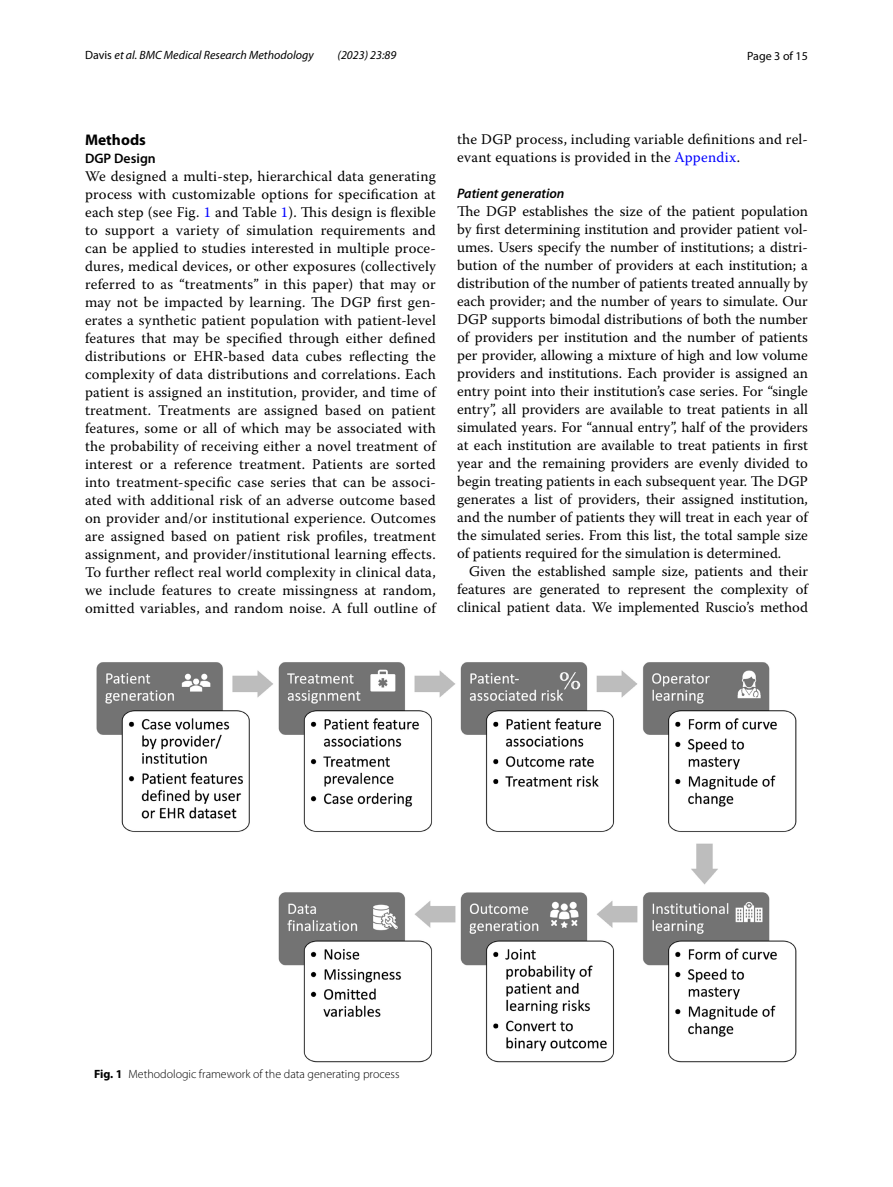
<style>
.page{position:relative;width:893px;height:1187px;background:#fff}
.page>*{position:absolute;margin:0;border:0;box-sizing:border-box;transform-origin:0 0}
.t1{font:700 15.45px "Myriad Pro";color:#000}
.t2{font:14.7px/18px "Warnock Pro";letter-spacing:.015em;color:#000;text-align:justify}
.t3{font:italic 600 13.8px "Myriad Pro";color:#000}
.t4{font:600 13.8px "Myriad Pro";color:#000}
.t5{font:300 12px "Myriad Pro";color:#000}
.t6{font:italic 12px "Myriad Pro";color:#000}
.t7{font:12px "Myriad Pro";color:#000}
.s1{font-style:normal}
.s2{color:#00f}
.s3{font-weight:700}
</style>
<div class="page">
<img style="left:96px;top:662px;width:701px;height:400px">
<p class="t6" style="left:85px;top:48px;width:230px"><span class="s1">Davis</span> et al. BMC Medical Research Methodology</p>
<p class="t6" style="left:338px;top:48px;width:60px">(2023) 23:89</p>
<p class="t7" style="left:747px;top:48px;width:62px">Page 3 of 15</p>
<p class="t1" style="left:85px;top:129px;width:62px">Methods</p>
<p class="t4" style="left:85px;top:149px;width:72px">DGP Design</p>
<p class="t2" style="left:85px;top:166px;width:352px">We designed a multi-step, hierarchical data generating process with customizable options for specification at each step (see Fig. <span class="s2">1</span> and Table <span class="s2">1</span>). This design is flexible to support a variety of simulation requirements and can be applied to studies interested in multiple proce&shy;dures, medical devices, or other exposures (collectively referred to as “treatments” in this paper) that may or may not be impacted by learning. The DGP first gen&shy;erates a synthetic patient population with patient-level features that may be specified through either defined distributions or EHR-based data cubes reflecting the complexity of data distributions and correlations. Each patient is assigned an institution, provider, and time of treatment. Treatments are assigned based on patient features, some or all of which may be associated with the probability of receiving either a novel treatment of interest or a reference treatment. Patients are sorted into treatment-specific case series that can be associ&shy;ated with additional risk of an adverse outcome based on provider and/or institutional experience. Outcomes are assigned based on patient risk profiles, treatment assignment, and provider/institutional learning effects.<br>To further reflect real world complexity in clinical data, we include features to create missingness at random, omitted variables, and random noise. A full outline of</p>
<p class="t2" style="left:457px;top:130px;width:352px">the DGP process, including variable definitions and rel&shy;evant equations is provided in the <span class="s2">Appendix</span>.</p>
<p class="t3" style="left:457px;top:184px;width:109px">Patient generation</p>
<p class="t2" style="left:457px;top:202px;width:352px">The DGP establishes the size of the patient population by first determining institution and provider patient vol&shy;umes. Users specify the number of institutions; a distri&shy;bution of the number of providers at each institution; a distribution of the number of patients treated annually by each provider; and the number of years to simulate. Our DGP supports bimodal distributions of both the number of providers per institution and the number of patients per provider, allowing a mixture of high and low volume providers and institutions. Each provider is assigned an entry point into their institution’s case series. For “single entry”, all providers are available to treat patients in all simulated years. For “annual entry”, half of the providers at each institution are available to treat patients in first year and the remaining providers are evenly divided to begin treating patients in each subsequent year. The DGP generates a list of providers, their assigned institution, and the number of patients they will treat in each year of the simulated series. From this list, the total sample size of patients required for the simulation is determined.</p>
<p class="t2" style="left:457px;top:561px;width:352px;text-indent:12px">Given the established sample size, patients and their features are generated to represent the complexity of clinical patient data. We implemented Ruscio’s method</p>
<p class="t5" style="left:94px;top:1067px;width:307px"><span class="s3">Fig. 1</span> Methodologic framework of the data generating process</p>
</div>
